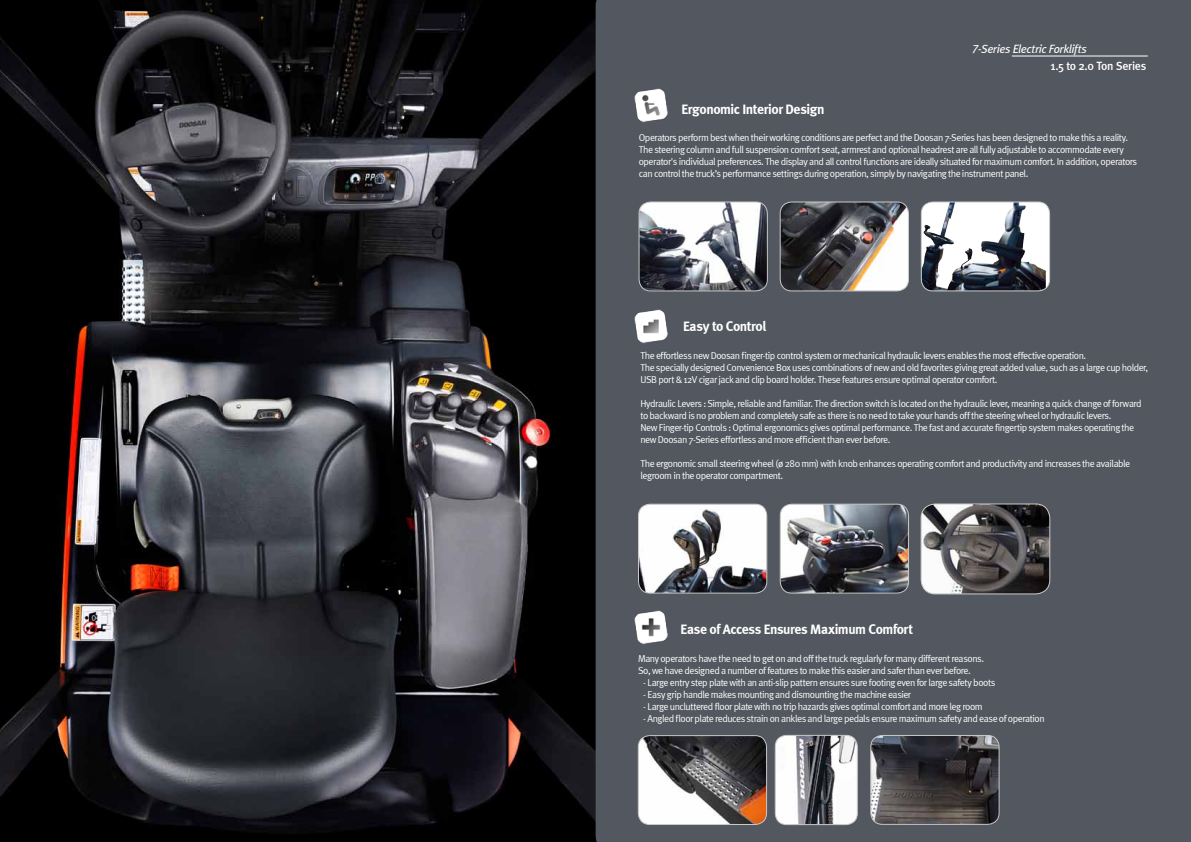
<style>
.page{position:relative;width:1191px;height:842px;background:#fff}
.page>*{position:absolute;margin:0;border:0;box-sizing:border-box;transform-origin:0 0}
.t1{font:700 14px "Meta";letter-spacing:-.03em;color:#fff}
.t2{font:italic 12px "Meta Book LF";letter-spacing:-.025em;color:#fff}
.t3{font:500 12px "Meta";letter-spacing:-.025em;color:#fff}
.t4{font:10px/12px "Meta Normal";letter-spacing:-.05em;color:#fff}
</style>
<div class="page">
<img style="left:0;top:0;width:595px;height:842px">
<div style="left:595px;top:0;width:596px;height:842px;background:#53575f"></div>
<img style="left:638px;top:504px;width:129px;height:89px">
<div style="left:638px;top:504px;width:129px;height:89px;border:1px solid #c9caca;border-radius:12px"></div>
<img style="left:780px;top:504px;width:128px;height:89px">
<div style="left:780px;top:504px;width:128px;height:89px;border:1px solid #c9caca;border-radius:12px"></div>
<svg style="left:921px;top:202px;width:128px;height:89px"></svg>
<img style="left:936px;top:204px;width:77px;height:85px">
<div style="left:921px;top:202px;width:128px;height:89px;border:1px solid #c9caca;border-radius:12px"></div>
<img style="left:639px;top:202px;width:128px;height:89px">
<div style="left:639px;top:202px;width:128px;height:89px;border:1px solid #c9caca;border-radius:12px"></div>
<img style="left:870px;top:735px;width:129px;height:89px">
<div style="left:870px;top:735px;width:129px;height:89px;border:1px solid #c9caca;border-radius:12px"></div>
<img style="left:638px;top:736px;width:128px;height:88px">
<div style="left:638px;top:735px;width:128px;height:90px;border:1px solid #c9caca;border-radius:12px"></div>
<img style="left:780px;top:202px;width:128px;height:89px">
<div style="left:780px;top:202px;width:128px;height:89px;border:1px solid #c9caca;border-radius:12px"></div>
<hr style="left:1012px;top:56px;width:135px;height:1px;background:#fff">
<img style="left:775px;top:735px;width:82px;height:90px">
<div style="left:775px;top:735px;width:82px;height:90px;border:1px solid #c9caca;border-radius:11px"></div>
<img style="left:626px;top:79px;width:51px;height:51px">
<img style="left:626px;top:300px;width:51px;height:51px">
<img style="left:626px;top:602px;width:51px;height:51px">
<img style="left:921px;top:504px;width:128px;height:90px">
<div style="left:921px;top:504px;width:129px;height:90px;border:1px solid #c9caca;border-radius:14px"></div>
<p class="t2" style="left:972px;top:42px;width:116px">7-Series Electric Forklifts</p>
<p class="t3" style="left:1050px;top:59px;width:97px">1.5 to 2.0 Ton Series</p>
<h1 class="t1" style="left:681px;top:100px;width:145px">Ergonomic Interior Design</h1>
<p class="t4" style="left:639px;top:132px;width:500px">Operators perform best when their working conditions are perfect and the Doosan 7-Series has been designed to make this a reality.<br>The steering column and full suspension comfort seat, armrest and optional headrest are all fully adjustable to accommodate every operator's individual preferences. The display and all control functions are ideally situated for maximum comfort. In addition, operators can control the truck’s performance settings during operation, simply by navigating the instrument panel.</p>
<h1 class="t1" style="left:683px;top:318px;width:85px">Easy to Control</h1>
<p class="t4" style="left:640px;top:349px;width:509px">The effortless new Doosan finger-tip control system or mechanical hydraulic levers enables the most effective operation.<br>The specially designed Convenience Box uses combinations of new and old favorites giving great added value, such as a large cup holder,<br>USB port &amp; 12V cigar jack and clip board holder. These features ensure optimal operator comfort.</p>
<p class="t4" style="left:640px;top:397px;width:503px">Hydraulic Levers : Simple, reliable and familiar. The direction switch is located on the hydraulic lever, meaning a quick change of forward to backward is no problem and completely safe as there is no need to take your hands off the steering wheel or hydraulic levers.<br>New Finger-tip Controls : Optimal ergonomics gives optimal performance. The fast and accurate fingertip system makes operating the new Doosan 7-Series effortless and more efficient than ever before.</p>
<p class="t4" style="left:640px;top:457px;width:491px">The ergonomic small steering wheel (ø 280 mm) with knob enhances operating comfort and productivity and increases the available legroom in the operator compartment.</p>
<h1 class="t1" style="left:680px;top:621px;width:234px">Ease of Access Ensures Maximum Comfort</h1>
<p class="t4" style="left:638px;top:652px;width:347px">Many operators have the need to get on and off the truck regularly for many different reasons.<br>So, we have designed a number of features to make this easier and safer than ever before.</p>
<p class="t4" style="left:643px;top:676px;width:354px">- Large entry step plate with an anti-slip pattern ensures sure footing even for large safety boots</p>
<p class="t4" style="left:643px;top:688px;width:269px">- Easy grip handle makes mounting and dismounting the machine easier</p>
<p class="t4" style="left:643px;top:700px;width:341px">- Large uncluttered floor plate with no trip hazards gives optimal comfort and more leg room</p>
<p class="t4" style="left:643px;top:712px;width:403px">- Angled floor plate reduces strain on ankles and large pedals ensure maximum safety and ease of operation</p>
</div>
